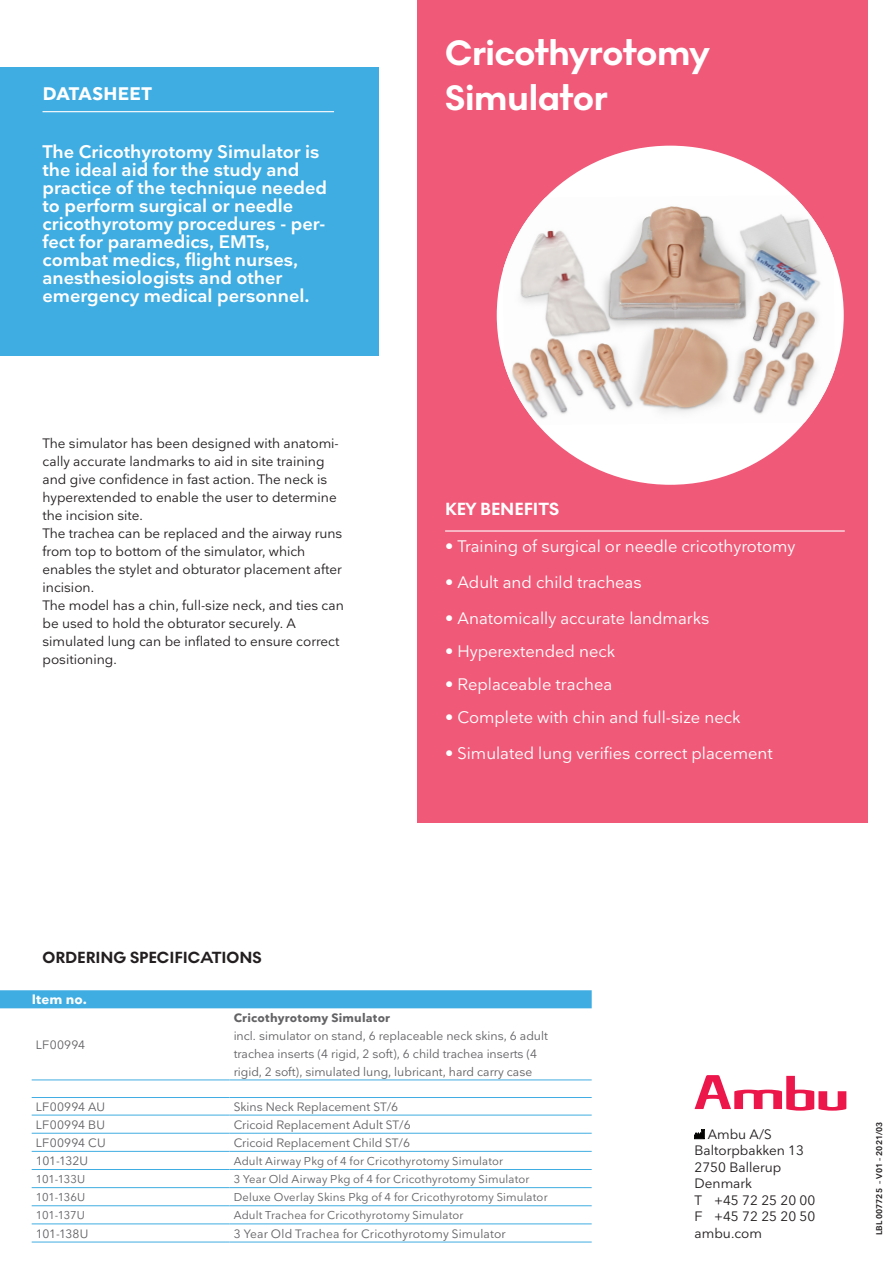
<style>
.page{position:relative;width:893px;height:1263px;background:#fff}
.page>*{position:absolute;margin:0;border:0;box-sizing:border-box;transform-origin:0 0}
.Headline{font:700 36px/45px "Noir No 1";letter-spacing:-.005em;color:#fff}
.Product_name{font:700 33px "Noir No 1";letter-spacing:-.01em;color:#fff}
.Body_text{font:600 18px/18px "Nationale";color:#fff}
.KEY_BENEFITS_Headlin{font:700 18px "Noir No 1";color:#fff}
.DATASHEET__Blue_box{font:700 18px "Nationale";letter-spacing:.015em;color:#fff}
.Key_benefits_body{font:16.5px "Nationale";color:#fff}
.Table_headline{font:700 16.5px "Noir No 1";color:#231f20}
.Body_text-2{font:13.5px/18px "Nationale";color:#231f20}
.Table_blue_bar_text{font:700 13.5px "Nationale";letter-spacing:.01em;color:#fff}
.Tabel_text{font:12px "Nationale";color:#636366}
.Tabel_text-2{font:700 12px "Nationale";letter-spacing:.015em;color:#636366}
.Tabel_text-3{font:11.25px "Nationale";letter-spacing:.015em;color:#636366}
.Production_code{font:600 8.25px "Nationale";color:#231f20}
</style>
<div class="page">
<div style="left:0;top:67px;width:378px;height:288px;background:#40ade2"></div>
<hr style="left:43px;top:111px;width:291px;height:1px;background:#fff">
<div style="left:417px;top:0;width:450px;height:823px;background:#f05978"></div>
<div style="left:497px;top:146px;width:347px;height:339px;background:#fff;border-radius:50%"></div>
<img style="left:503px;top:195px;width:332px;height:230px">
<hr style="left:445px;top:530px;width:400px;height:2px;background:#fff">
<svg style="left:694px;top:1075px;width:152px;height:36px"></svg>
<svg style="left:694px;top:1130px;width:10px;height:9px"></svg>
<div style="left:0;top:990px;width:592px;height:18px;background:#40ade2"></div>
<hr style="left:32px;top:1079px;width:197px;height:1px;background:#40ade2">
<hr style="left:229px;top:1079px;width:363px;height:1px;background:#40ade2">
<hr style="left:32px;top:1097px;width:197px;height:1px;background:#40ade2">
<hr style="left:229px;top:1097px;width:363px;height:1px;background:#40ade2">
<hr style="left:32px;top:1115px;width:197px;height:1px;background:#40ade2">
<hr style="left:229px;top:1115px;width:363px;height:1px;background:#40ade2">
<hr style="left:32px;top:1133px;width:197px;height:1px;background:#40ade2">
<hr style="left:229px;top:1133px;width:363px;height:1px;background:#40ade2">
<hr style="left:32px;top:1151px;width:197px;height:1px;background:#40ade2">
<hr style="left:229px;top:1151px;width:363px;height:1px;background:#40ade2">
<hr style="left:32px;top:1169px;width:197px;height:1px;background:#40ade2">
<hr style="left:229px;top:1169px;width:363px;height:1px;background:#40ade2">
<hr style="left:32px;top:1187px;width:197px;height:1px;background:#40ade2">
<hr style="left:229px;top:1187px;width:363px;height:1px;background:#40ade2">
<hr style="left:32px;top:1205px;width:197px;height:1px;background:#40ade2">
<hr style="left:229px;top:1205px;width:363px;height:1px;background:#40ade2">
<hr style="left:32px;top:1223px;width:197px;height:1px;background:#40ade2">
<hr style="left:229px;top:1223px;width:363px;height:1px;background:#40ade2">
<hr style="left:32px;top:1242px;width:197px;height:1px;background:#40ade2">
<hr style="left:229px;top:1242px;width:363px;height:1px;background:#40ade2">
<p class="DATASHEET__Blue_box" style="left:43px;top:82px;width:111px">DATASHEET</p>
<p class="Body_text" style="left:43px;top:142px;width:278px">The Cricothyrotomy Simulator is the ideal aid for the study and</p>
<p class="Body_text" style="left:43px;top:178px;width:286px">practice of the technique needed to perform surgical or needle</p>
<p class="Body_text" style="left:43px;top:214px;width:284px">cricothyrotomy procedures - per&shy;fect for paramedics, EMTs,</p>
<p class="Body_text" style="left:43px;top:250px;width:257px">combat medics, flight nurses, anesthesiologists and other</p>
<p class="Body_text" style="left:43px;top:286px;width:269px">emergency medical personnel.</p>
<p class="Body_text-2" style="left:43px;top:434px;width:298px">The simulator has been designed with anatomi&shy;cally accurate landmarks to aid in site training and give confidence in fast action. The neck is hyperextended to enable the user to determine the incision site.</p>
<p class="Body_text-2" style="left:43px;top:524px;width:301px">The trachea can be replaced and the airway runs from top to bottom of the simulator, which enables the stylet and obturator placement after incision.</p>
<p class="Body_text-2" style="left:43px;top:596px;width:303px">The model has a chin, full-size neck, and ties can be used to hold the obturator securely. A simulated lung can be inflated to ensure correct positioning.</p>
<p class="Headline" style="left:445px;top:30px;width:266px">Cricothyrotomy<br>Simulator</p>
<p class="Product_name" style="left:442px;top:30px;width:404px">Ambu® aView<sup>™</sup> 2 Advance</p>
<p class="KEY_BENEFITS_Headlin" style="left:445px;top:496px;width:116px">KEY BENEFITS</p>
<p class="Key_benefits_body" style="left:445px;top:536px;width:352px">• Training of surgical or needle cricothyrotomy</p>
<p class="Key_benefits_body" style="left:445px;top:572px;width:198px">• Adult and child tracheas</p>
<p class="Key_benefits_body" style="left:445px;top:608px;width:266px">• Anatomically accurate landmarks</p>
<p class="Key_benefits_body" style="left:445px;top:641px;width:172px">• Hyperextended neck</p>
<p class="Key_benefits_body" style="left:445px;top:674px;width:169px">• Replaceable trachea</p>
<p class="Key_benefits_body" style="left:445px;top:707px;width:297px">• Complete with chin and full-size neck</p>
<p class="Key_benefits_body" style="left:445px;top:743px;width:329px">• Simulated lung verifies correct placement</p>
<p class="Table_headline" style="left:43px;top:945px;width:221px">ORDERING SPECIFICATIONS</p>
<p class="Table_blue_bar_text" style="left:32px;top:990px;width:57px">Item no.</p>
<p class="Tabel_text" style="left:36px;top:1037px;width:51px">LF00994</p>
<p class="Tabel_text-2" style="left:234px;top:1010px;width:158px">Cricothyrotomy Simulator</p>
<p class="Tabel_text" style="left:234px;top:1028px;width:316px">incl. simulator on stand, 6 replaceable neck skins, 6 adult</p>
<p class="Tabel_text" style="left:234px;top:1046px;width:305px">trachea inserts (4 rigid, 2 soft), 6 child trachea inserts (4</p>
<p class="Tabel_text" style="left:234px;top:1064px;width:300px">rigid, 2 soft), simulated lung, lubricant, hard carry case</p>
<p class="Tabel_text" style="left:36px;top:1099px;width:71px">LF00994 AU</p>
<p class="Tabel_text" style="left:234px;top:1099px;width:166px">Skins Neck Replacement ST/6</p>
<p class="Tabel_text" style="left:36px;top:1117px;width:71px">LF00994 BU</p>
<p class="Tabel_text" style="left:234px;top:1117px;width:179px">Cricoid Replacement Adult ST/6</p>
<p class="Tabel_text" style="left:36px;top:1135px;width:71px">LF00994 CU</p>
<p class="Tabel_text" style="left:234px;top:1135px;width:178px">Cricoid Replacement Child ST/6</p>
<p class="Tabel_text" style="left:36px;top:1153px;width:54px">101-132U</p>
<p class="Tabel_text-3" style="left:234px;top:1153px;width:271px">Adult Airway Pkg of 4 for Cricothyrotomy Simulator</p>
<p class="Tabel_text-3" style="left:36px;top:1172px;width:51px">101-133U</p>
<p class="Tabel_text-3" style="left:234px;top:1172px;width:297px">3 Year Old Airway Pkg of 4 for Cricothyrotomy Simulator</p>
<p class="Tabel_text-3" style="left:36px;top:1190px;width:51px">101-136U</p>
<p class="Tabel_text-3" style="left:234px;top:1190px;width:315px">Deluxe Overlay Skins Pkg of 4 for Cricothyrotomy Simulator</p>
<p class="Tabel_text-3" style="left:36px;top:1208px;width:50px">101-137U</p>
<p class="Tabel_text-3" style="left:234px;top:1208px;width:231px">Adult Trachea for Cricothyrotomy Simulator</p>
<p class="Tabel_text" style="left:36px;top:1226px;width:54px">101-138U</p>
<p class="Tabel_text" style="left:234px;top:1226px;width:274px">3 Year Old Trachea for Cricothyrotomy Simulator</p>
<p class="Body_text-2" style="left:708px;top:1125px;width:66px">Ambu A/S</p>
<p class="Body_text-2" style="left:694px;top:1141px;width:111px">Baltorpbakken 13</p>
<p class="Body_text-2" style="left:694px;top:1158px;width:88px">2750 Ballerup</p>
<p class="Body_text-2" style="left:694px;top:1174px;width:59px">Denmark</p>
<p class="Body_text-2" style="left:694px;top:1191px;width:122px">T +45 72 25 20 00</p>
<p class="Body_text-2" style="left:694px;top:1207px;width:122px">F +45 72 25 20 50</p>
<p class="Body_text-2" style="left:694px;top:1224px;width:69px">ambu.com</p>
<p class="Production_code" style="left:874px;top:1235px;width:115px;rotate:-90deg">LBL 007725 – V01 – 2021/03</p>
</div>
